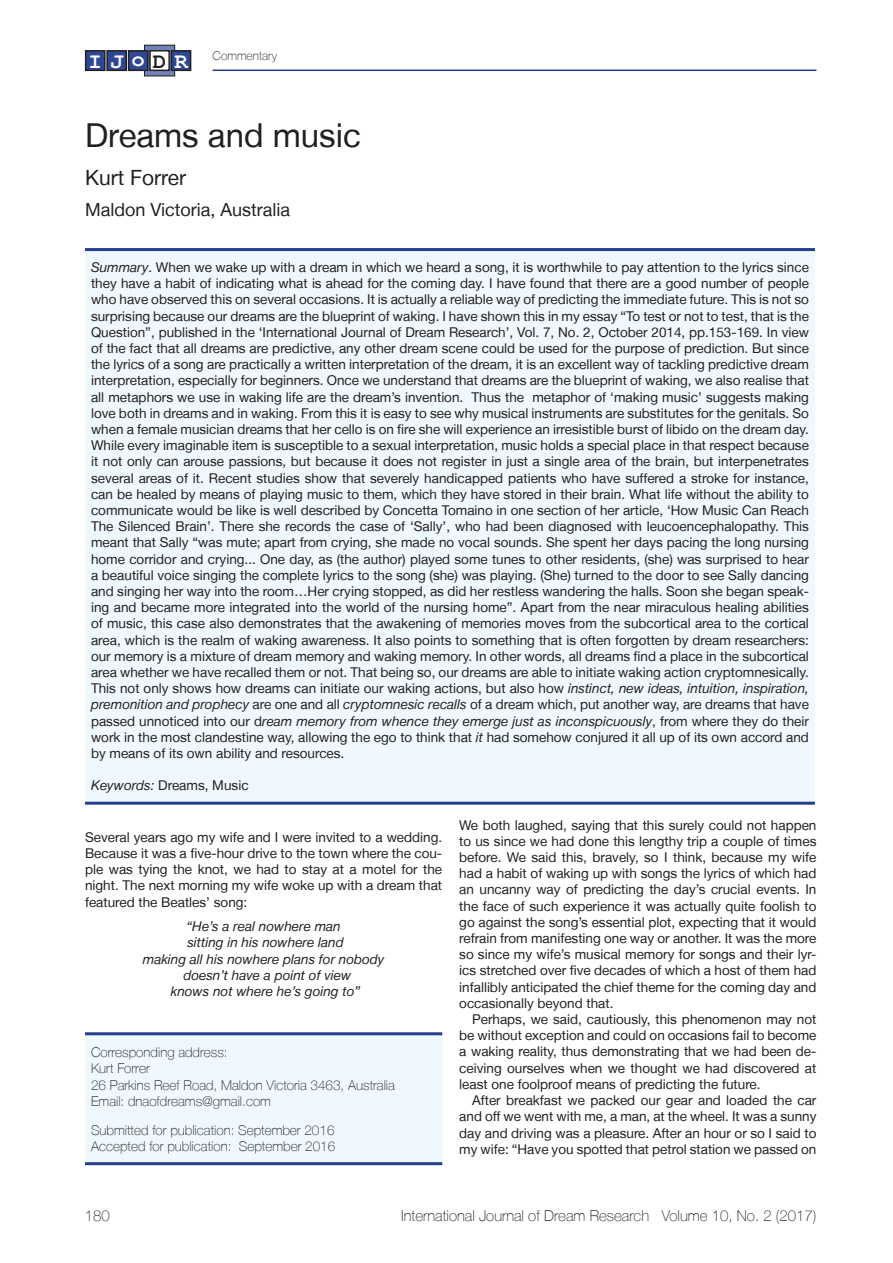
<style>
.page{position:relative;width:893px;height:1263px;background:#fff}
.page>*{position:absolute;margin:0;border:0;box-sizing:border-box;transform-origin:0 0}
.Ü1{font:33px "Helvetica Neue LT";color:#231f20}
.t1{font:700 22.2px "Courier New";letter-spacing:.365em;color:#fff}
.Ü1_Autor{font:21px "Helvetica Neue LT";color:#231f20}
.Ü1_Affiliation{font:18px "Helvetica Neue LT";color:#231f20}
.Fußzeile_rechts{font:100 15px "Helvetica Neue LT";color:#231f20}
.Abstract{font:13.5px/16.2px "Helvetica Neue LT";color:#231f20;text-align:justify}
.Standard_ohne_Einzug{font:13.5px/16.2px "Helvetica Neue LT";color:#231f20;text-align:justify}
.Standard_mit_Einzug{font:13.5px/16.2px "Helvetica Neue LT";color:#231f20;text-align:justify}
.InfoBox{font:100 13.5px/16.2px "Helvetica Neue LT";color:#231f20}
.Zitat{font:italic 13.5px/16.2px "Helvetica Neue LT";color:#231f20;text-align:center}
.t2{font:100 12px "Helvetica Neue LT";color:#231f20}
.s1{color:#231f20}
.s2{font-style:italic}
</style>
<div class="page">
<hr style="left:213px;top:70px;width:603px;height:1px;background:#253f8e">
<svg style="left:146px;top:47px;width:27px;height:27px"></svg>
<div style="left:144px;top:45px;width:31px;height:31px;border:1px solid #231f20"></div>
<div style="left:150px;top:51px;width:19px;height:19px;background:#fff"></div>
<div style="left:149px;top:50px;width:21px;height:21px;border:1px solid #231f20"></div>
<div style="left:86px;top:51px;width:19px;height:19px;background:#2f4895"></div>
<div style="left:85px;top:50px;width:21px;height:21px;border:1px solid #231f20"></div>
<div style="left:107px;top:51px;width:19px;height:19px;background:#2f4895"></div>
<div style="left:106px;top:50px;width:21px;height:21px;border:1px solid #231f20"></div>
<div style="left:129px;top:51px;width:19px;height:19px;background:#2f4895"></div>
<div style="left:128px;top:50px;width:20px;height:21px;border:1px solid #231f20"></div>
<div style="left:171px;top:51px;width:20px;height:19px;background:#2f4895"></div>
<div style="left:171px;top:50px;width:20px;height:21px;border:1px solid #231f20"></div>
<div style="left:85px;top:1034px;width:357px;height:130px;background:#eef8fd"></div>
<hr style="left:85px;top:1032px;width:357px;height:3px;background:#253f8e">
<hr style="left:85px;top:1162px;width:357px;height:3px;background:#253f8e">
<div style="left:85px;top:250px;width:730px;height:553px;background:#eef8fd"></div>
<hr style="left:85px;top:248px;width:730px;height:3px;background:#253f8e">
<hr style="left:85px;top:802px;width:730px;height:3px;background:#253f8e">
<h2 class="t1" style="left:89px;top:47px;width:101px">IJo<span class="s1">D</span>R</h2>
<p class="t2" style="left:213px;top:49px;width:66px">Commentary</p>
<p class="Ü1" style="left:85px;top:115px;width:277px">Dreams and music</p>
<p class="Ü1_Autor" style="left:85px;top:165px;width:103px">Kurt Forrer</p>
<p class="Ü1_Affiliation" style="left:85px;top:198px;width:207px">Maldon Victoria, Australia</p>
<p class="Abstract" style="left:91px;top:259px;width:719px"><span class="s2">Summary</span>. When we wake up with a dream in which we heard a song, it is worthwhile to pay attention to the lyrics since they have a habit of indicating what is ahead for the coming day. I have found that there are a good number of people who have observed this on several occasions. It is actually a reliable way of predicting the immediate future. This is not so surprising because our dreams are the blueprint of waking. I have shown this in my essay “To test or not to test, that is the Question”, published in the ‘International Journal of Dream Research’, Vol. 7, No. 2, October 2014, pp.153-169. In view of the fact that all dreams are predictive, any other dream scene could be used for the purpose of prediction. But since the lyrics of a song are practically a written interpretation of the dream, it is an excellent way of tackling predictive dream interpretation, especially for beginners. Once we understand that dreams are the blueprint of waking, we also realise that all metaphors we use in waking life are the dream’s invention. Thus the metaphor of ‘making music’ suggests making love both in dreams and in waking. From this it is easy to see why musical instruments are substitutes for the genitals. So when a female musician dreams that her cello is on fire she will experience an irresistible burst of libido on the dream day.<br>While every imaginable item is susceptible to a sexual interpretation, music holds a special place in that respect because it not only can arouse passions, but because it does not register in just a single area of the brain, but interpenetrates several areas of it. Recent studies show that severely handicapped patients who have suffered a stroke for instance, can be healed by means of playing music to them, which they have stored in their brain. What life without the ability to communicate would be like is well described by Concetta Tomaino in one section of her article, ‘How Music Can Reach The Silenced Brain’. There she records the case of ‘Sally’, who had been diagnosed with leucoencephalopathy. This meant that Sally “was mute; apart from crying, she made no vocal sounds. She spent her days pacing the long nursing home corridor and crying... One day, as (the author) played some tunes to other residents, (she) was surprised to hear a beautiful voice singing the complete lyrics to the song (she) was playing. (She) turned to the door to see Sally dancing and singing her way into the room…Her crying stopped, as did her restless wandering the halls. Soon she began speak&shy;ing and became more integrated into the world of the nursing home”. Apart from the near miraculous healing abilities of music, this case also demonstrates that the awakening of memories moves from the subcortical area to the cortical area, which is the realm of waking awareness. It also points to something that is often forgotten by dream researchers: our memory is a mixture of dream memory and waking memory. In other words, all dreams find a place in the subcortical area whether we have recalled them or not. That being so, our dreams are able to initiate waking action cryptomnesically.<br>This not only shows how dreams can initiate our waking actions, but also how <span class="s2">instinct, new ideas, intuition, inspiration, premonition and prophecy</span> are one and all <span class="s2">cryptomnesic recalls</span> of a dream which, put another way, are dreams that have passed unnoticed into our d<span class="s2">ream memory from whence they emerge just as inconspicuously</span>, from where they do their work in the most clandestine way, allowing the ego to think that <span class="s2">it</span> had somehow conjured it all up of its own accord and by means of its own ability and resources.</p>
<p class="Abstract" style="left:91px;top:777px;width:159px"><span class="s2">Keywords:</span> Dreams, Music</p>
<p class="Standard_ohne_Einzug" style="left:85px;top:829px;width:359px">Several years ago my wife and I were invited to a wedding.<br>Because it was a five-hour drive to the town where the cou&shy;ple was tying the knot, we had to stay at a motel for the night. The next morning my wife woke up with a dream that featured the Beatles’ song:</p>
<p class="Zitat" style="left:143px;top:918px;width:243px">“He’s a real nowhere man<br>sitting in his nowhere land<br>making all his nowhere plans for nobody doesn’t have a point of view<br>knows not where he’s going to”</p>
<p class="InfoBox" style="left:91px;top:1044px;width:305px">Corresponding address:<br>Kurt Forrer<br>26 Parkins Reef Road, Maldon Victoria 3463, Australia<br>Email: dnaofdreams@gmail.com</p>
<p class="InfoBox" style="left:91px;top:1122px;width:246px">Submitted for publication: September 2016<br>Accepted for publication: September 2016</p>
<p class="Standard_ohne_Einzug" style="left:459px;top:816px;width:359px">We both laughed, saying that this surely could not happen to us since we had done this lengthy trip a couple of times before. We said this, bravely, so I think, because my wife had a habit of waking up with songs the lyrics of which had an uncanny way of predicting the day’s crucial events. In the face of such experience it was actually quite foolish to go against the song’s essential plot, expecting that it would refrain from manifesting one way or another. It was the more so since my wife’s musical memory for songs and their lyr&shy;ics stretched over five decades of which a host of them had infallibly anticipated the chief theme for the coming day and occasionally beyond that.</p>
<p class="Standard_mit_Einzug" style="left:459px;top:1011px;width:359px;text-indent:13px">Perhaps, we said, cautiously, this phenomenon may not be without exception and could on occasions fail to become a waking reality, thus demonstrating that we had been de&shy;ceiving ourselves when we thought we had discovered at least one foolproof means of predicting the future.</p>
<p class="Standard_mit_Einzug" style="left:459px;top:1092px;width:359px;text-indent:13px">After breakfast we packed our gear and loaded the car and off we went with me, a man, at the wheel. It was a sunny day and driving was a pleasure. After an hour or so I said to my wife: “Have you spotted that petrol station we passed on</p>
<p class="Fußzeile_rechts" style="left:85px;top:1207px;width:27px">180</p>
<p class="Fußzeile_rechts" style="left:401px;top:1207px;width:417px">International Journal of Dream Research Volume 10, No. 2 (2017)</p>
</div>
